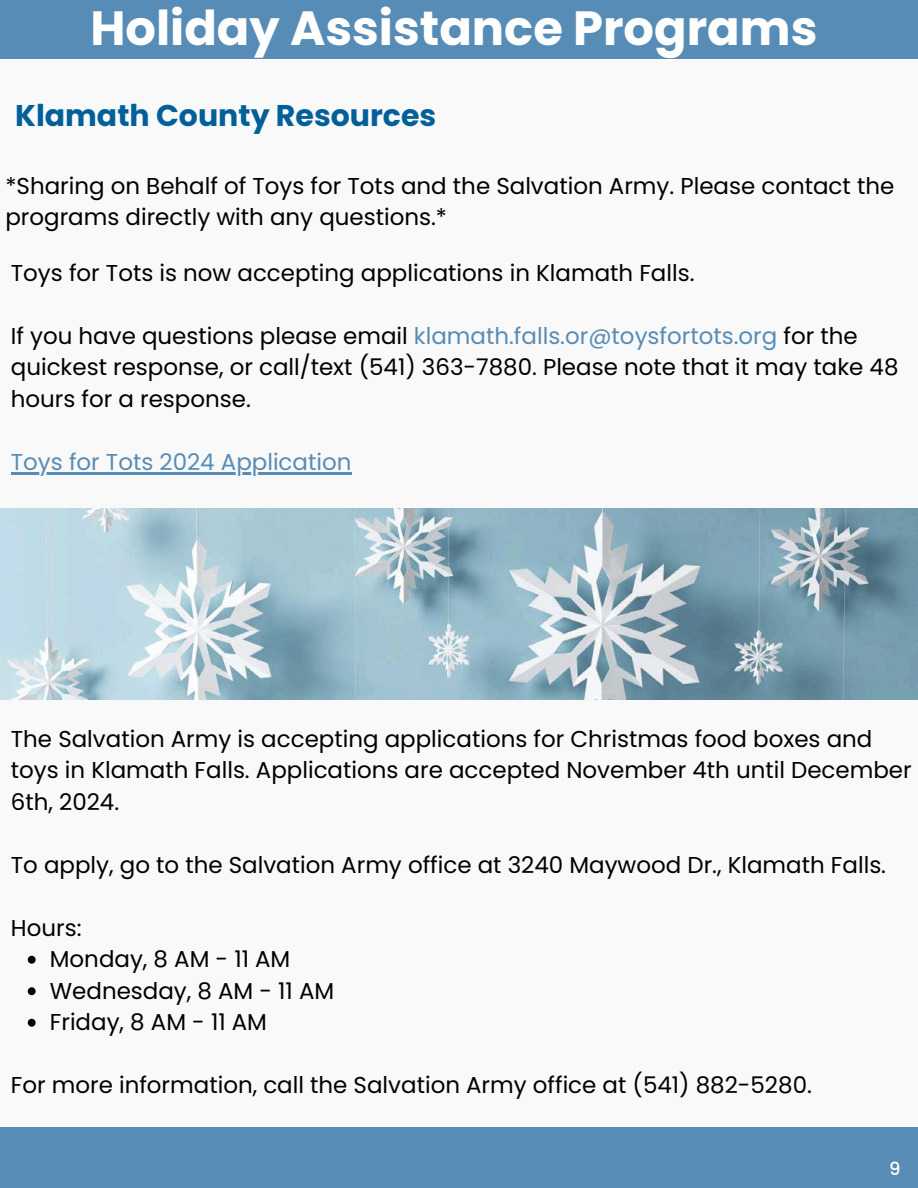
<style>
.page{position:relative;width:918px;height:1188px;background:#f9f9f9}
.page>*{position:absolute;margin:0;border:0;box-sizing:border-box;transform-origin:0 0}
.t1{font:700 48px "Poppins";color:#fff}
.t2{font:700 30px "Poppins";color:#01609a}
.t3{font:22.95px/31.5px "Poppins";color:#000}
.t4{font:22.95px "Poppins";color:#578cb6}
.t5{font:500 18px "Poppins";color:#fff}
.s1{color:#578cb6}
</style>
<div class="page">
<div style="left:0;top:0;width:918px;height:59px;background:#578cb6"></div>
<div style="left:0;top:1127px;width:918px;height:61px;background:#578cb6"></div>
<img style="left:0;top:508px;width:918px;height:191px">
<hr style="left:11px;top:472px;width:340px;height:2px;background:#578cb6">
<svg style="left:28px;top:956px;width:8px;height:8px"></svg>
<svg style="left:28px;top:987px;width:8px;height:8px"></svg>
<svg style="left:28px;top:1019px;width:8px;height:8px"></svg>
<h2 class="t1" style="left:90px;top:-5px;width:729px">Holiday Assistance Programs</h2>
<p class="t2" style="left:15px;top:94px;width:423px">Klamath County Resources</p>
<p class="t3" style="left:5px;top:170px;width:890px">*Sharing on Behalf of Toys for Tots and the Salvation Army. Please contact the programs directly with any questions.*</p>
<p class="t3" style="left:11px;top:257px;width:685px">Toys for Tots is now accepting applications in Klamath Falls.</p>
<p class="t3" style="left:11px;top:320px;width:889px">If you have questions please email <span class="s1">klamath.falls.or@toysfortots.org</span> for the quickest response, or call/text (541) 363-7880. Please note that it may take 48 hours for a response.</p>
<p class="t4" style="left:11px;top:446px;width:342px">Toys for Tots 2024 Application</p>
<p class="t3" style="left:11px;top:723px;width:902px">The Salvation Army is accepting applications for Christmas food boxes and toys in Klamath Falls. Applications are accepted November 4th until December<br>6th, 2024.</p>
<p class="t3" style="left:11px;top:849px;width:877px">To apply, go to the Salvation Army office at 3240 Maywood Dr., Klamath Falls.</p>
<p class="t3" style="left:11px;top:912px;width:72px">Hours:</p>
<p class="t3" style="left:50px;top:943px;width:242px">Monday, 8 AM - 11 AM</p>
<p class="t3" style="left:50px;top:975px;width:286px">Wednesday, 8 AM - 11 AM</p>
<p class="t3" style="left:50px;top:1006px;width:219px">Friday, 8 AM - 11 AM</p>
<p class="t3" style="left:11px;top:1069px;width:803px">For more information, call the Salvation Army office at (541) 882-5280.</p>
<p class="t5" style="left:889px;top:1156px;width:13px">9</p>
</div>
